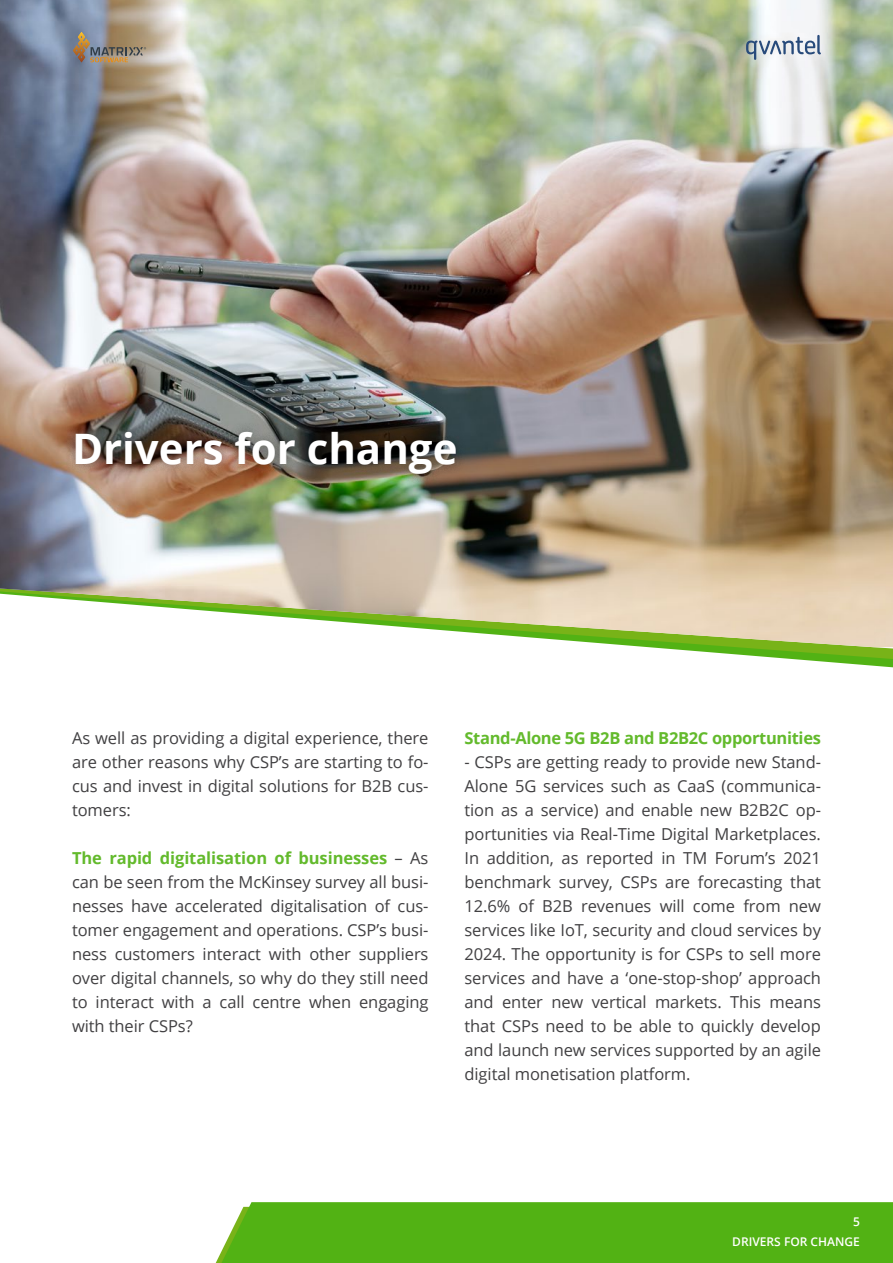
<style>
.page{position:relative;width:893px;height:1263px;background:#fff}
.page>*{position:absolute;margin:0;border:0;box-sizing:border-box;transform-origin:0 0}
.t1{font:700 42px "Open Sans";color:#fff}
.t2{font:16.5px/24px "Open Sans";letter-spacing:-.005em;color:#414042;text-align:justify}
.t3{font:700 16.5px "Open Sans";letter-spacing:-.02em;color:#63ba2c}
.t4{font:600 12px/19.8px "Open Sans";color:#fff;text-align:right}
.s1{font-weight:700;color:#63ba2c}
</style>
<div class="page">
<svg style="left:792px;top:659px;width:101px;height:8px"></svg>
<svg style="left:647px;top:647px;width:246px;height:12px"></svg>
<div style="left:216px;top:1202px;width:677px;height:61px;background:#52b214"></div>
<img style="left:0;top:0;width:893px;height:647px">
<div style="left:66px;top:422px;width:399px;height:62px;background:#000;opacity:.35"></div>
<svg style="left:746px;top:35px;width:75px;height:25px"></svg>
<svg style="left:73px;top:32px;width:73px;height:30px;background:#968774"></svg>
<h1 class="t1" style="left:72px;top:419px;width:387px">Drivers for change</h1>
<p class="t2" style="left:72px;top:726px;width:358px">As well as providing a digital experience, there are other reasons why CSP’s are starting to fo&shy;cus and invest in digital solutions for B2B cus&shy;tomers:</p>
<p class="t2" style="left:72px;top:846px;width:358px"><span class="s1">The rapid digitalisation of businesses</span> – As can be seen from the McKinsey survey all busi&shy;nesses have accelerated digitalisation of cus&shy;tomer engagement and operations. CSP’s busi&shy;ness customers interact with other suppliers over digital channels, so why do they still need to interact with a call centre when engaging with their CSPs?</p>
<p class="t3" style="left:464px;top:726px;width:358px">Stand-Alone 5G B2B and B2B2C opportunities</p>
<p class="t2" style="left:464px;top:750px;width:358px">- CSPs are getting ready to provide new Stand-Alone 5G services such as CaaS (communica&shy;tion as a service) and enable new B2B2C op&shy;portunities via Real-Time Digital Marketplaces.<br>In addition, as reported in TM Forum’s 2021 benchmark survey, CSPs are forecasting that 12.6% of B2B revenues will come from new services like IoT, security and cloud services by 2024. The opportunity is for CSPs to sell more services and have a ‘one-stop-shop’ approach and enter new vertical markets. This means that CSPs need to be able to quickly develop and launch new services supported by an agile digital monetisation platform.</p>
<p class="t4" style="left:732px;top:1211px;width:129px">5<br>DRIVERS FOR CHANGE</p>
</div>
